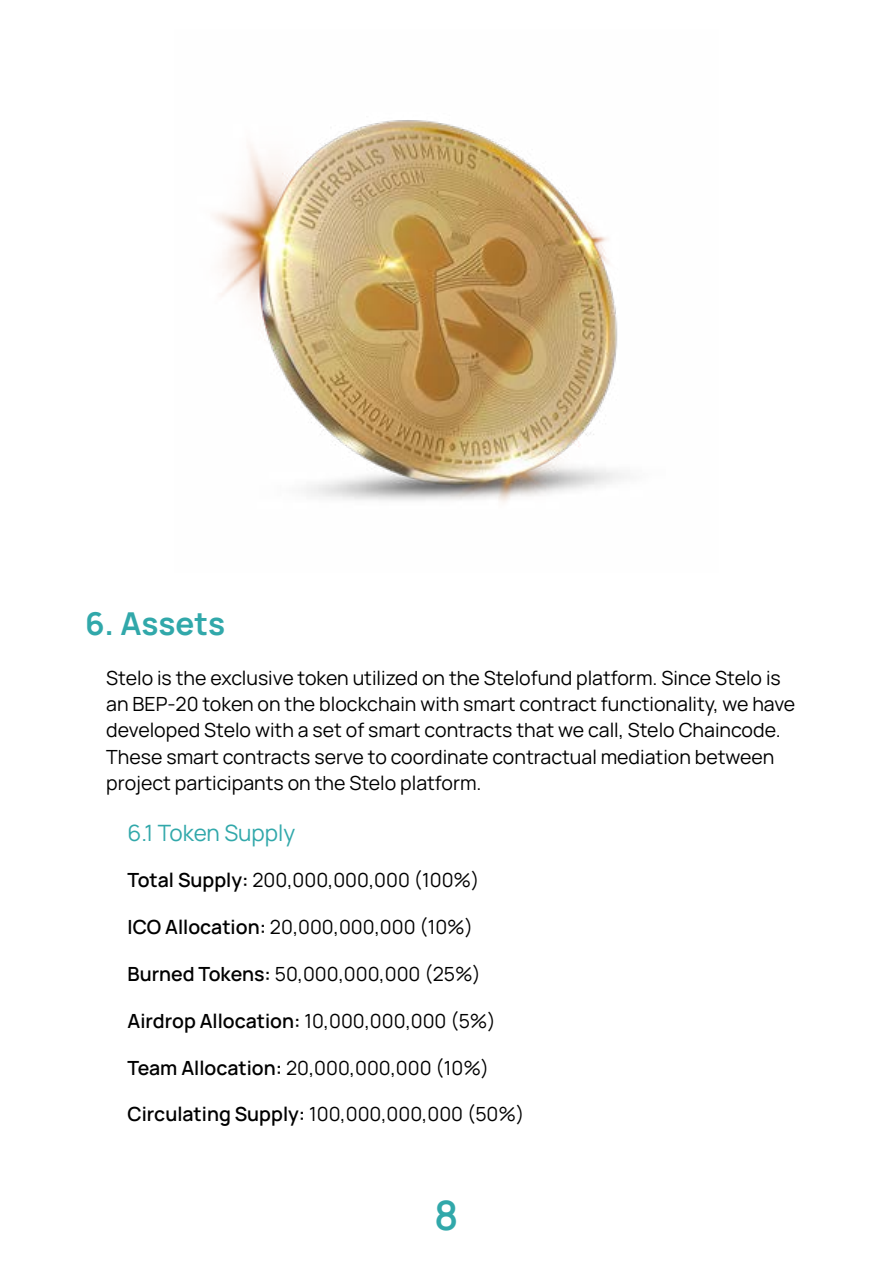
<style>
.page{position:relative;width:893px;height:1263px;background:#fff}
.page>*{position:absolute;margin:0;border:0;box-sizing:border-box;transform-origin:0 0}
.t1{font:600 40.5px "Manrope";color:#31a8aa}
.t2{font:700 31.5px "Manrope";color:#31a8aa}
.t3{font:22.5px "Manrope";color:#31a8aa}
.t4{font:19.5px/26.4px "Manrope";color:#000}
.t5{font:600 19.5px "Manrope";color:#000}
.s1{font-weight:600}
.s2{font-weight:400}
</style>
<div class="page">
<img style="left:214px;top:120px;width:413px;height:382px">
<h2 class="t2" style="left:85px;top:601px;width:142px">6. Assets</h2>
<p class="t4" style="left:106px;top:663px;width:690px">Stelo is the exclusive token utilized on the Stelofund platform. Since Stelo is an BEP-20 token on the blockchain with smart contract functionality, we have developed Stelo with a set of smart contracts that we call, Stelo Chaincode.<br>These smart contracts serve to coordinate contractual mediation between project participants on the Stelo platform.</p>
<p class="t3" style="left:128px;top:817px;width:169px">6.1 Token Supply</p>
<p class="t4" style="left:128px;top:866px;width:353px"><span class="s1">Total Supply:</span> 200,000,000,000 (100%)</p>
<p class="t4" style="left:128px;top:913px;width:347px"><span class="s1">ICO Allocation:</span> 20,000,000,000 (10%)</p>
<p class="t4" style="left:128px;top:960px;width:355px"><span class="s1">Burned Tokens:</span> 50,000,000,000 (25%)</p>
<p class="t5" style="left:128px;top:1007px;width:370px">Airdrop Allocation: <span class="s2">10,000,000,000 (5%)</span></p>
<p class="t4" style="left:128px;top:1053px;width:363px"><span class="s1">Team Allocation:</span> 20,000,000,000 (10%)</p>
<p class="t4" style="left:128px;top:1100px;width:398px"><span class="s1">Circulating Supply:</span> 100,000,000,000 (50%)</p>
<h1 class="t1" style="left:434px;top:1187px;width:26px">8</h1>
</div>
